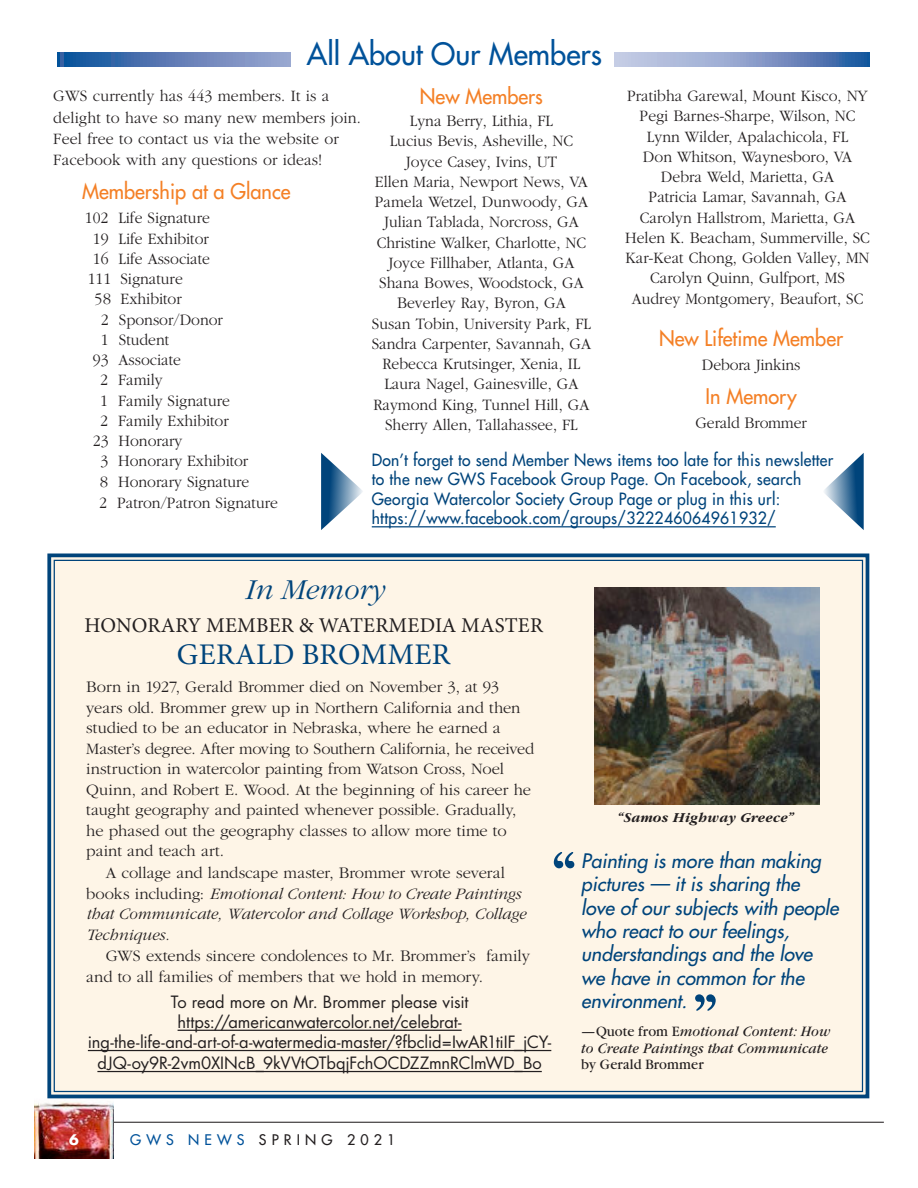
<style>
.page{position:relative;width:918px;height:1188px;background:#fff}
.page>*{position:absolute;margin:0;border:0;box-sizing:border-box;transform-origin:0 0}
.t1{font:700 60px "Garamond";color:#00447b}
.t2{font:30px "Futura";color:#01529a}
.t3{font:30px "Minion Pro";letter-spacing:.01em;color:#00447b}
.t4{font:italic 300 30px "Garamond";color:#00447b}
.t5{font:21px "Futura";color:#f48026;scale:.95 1}
.t6{font:21px "Minion Pro";letter-spacing:.01em;color:#231f20}
.t7{font:italic 19.5px/23.4px "Futura";color:#00447b}
.t8{font:300 16.5px/20.2px "Garamond";color:#231f20;scale:.95 1}
.t9{font:300 16.5px/20.5px "Garamond";color:#231f20}
.t10{font:16.5px/19.5px "Futura";letter-spacing:.02em;color:#00447b;scale:.95 1}
.t11{font:16.5px/20.5px "Futura";letter-spacing:-.005em;color:#231f20;text-align:center}
.t12{font:italic 300 16.5px/20.5px "Garamond";letter-spacing:-.005em;color:#231f20}
.t13{font:300 16.5px/21.1px "Garamond";color:#231f20;scale:.96 1}
.t14{font:italic 15px/16.5px "Garamond";letter-spacing:.005em;color:#231f20;scale:.96 1}
.t15{font:italic 700 14.25px "Garamond";letter-spacing:.01em;color:#231f20}
.t16{font:14.25px "Futura";letter-spacing:.36em;color:#231f20}
.t17{font:700 14.25px "Futura";color:#fff}
.s1{font-style:normal}
.s2{color:#01529a}
</style>
<div class="page">
<hr style="left:107px;top:1122px;width:777px;height:1px;background:#231f20">
<img style="left:34px;top:1101px;width:80px;height:58px">
<hr style="left:372px;top:526px;width:404px;height:1px;background:#00447b">
<svg style="left:57px;top:53px;width:812px;height:13px;background:#6f8cbf"></svg>
<div style="left:291px;top:46px;width:323px;height:40px;background:#fff"></div>
<svg style="left:321px;top:453px;width:42px;height:77px"></svg>
<svg style="left:824px;top:453px;width:40px;height:77px"></svg>
<div style="left:47px;top:553px;width:823px;height:546px;background:#fef5e7"></div>
<hr style="left:178px;top:1030px;width:284px;height:1px;background:#231f20">
<hr style="left:88px;top:1050px;width:463px;height:1px;background:#231f20">
<hr style="left:97px;top:1071px;width:445px;height:1px;background:#231f20">
<img style="left:594px;top:588px;width:225px;height:217px">
<p class="t2" style="left:307px;top:34px;width:297px">All About Our Members</p>
<p class="t13" style="left:53px;top:86px;width:322px">GWS currently has 443 members. It is a delight to have so many new members join.<br>Feel free to contact us via the website or Facebook with any questions or ideas!</p>
<p class="t5" style="left:82px;top:178px;width:221px">Membership at a Glance</p>
<p class="t8" style="left:85px;top:208px;width:133px">102 Life Signature</p>
<p class="t8" style="left:93px;top:228px;width:124px">19 Life Exhibitor</p>
<p class="t8" style="left:93px;top:249px;width:125px">16 Life Associate</p>
<p class="t8" style="left:88px;top:269px;width:102px">111 Signature</p>
<p class="t8" style="left:94px;top:289px;width:93px">58 Exhibitor</p>
<p class="t8" style="left:101px;top:309px;width:130px">2 Sponsor/Donor<br>1 Student</p>
<p class="t8" style="left:100px;top:350px;width:86px;text-indent:-7px">93 Associate<br>2 Family</p>
<p class="t8" style="left:100px;top:390px;width:138px">1 Family Signature</p>
<p class="t8" style="left:100px;top:411px;width:137px">2 Family Exhibitor</p>
<p class="t8" style="left:93px;top:431px;width:96px">23 Honorary</p>
<p class="t8" style="left:100px;top:451px;width:157px">3 Honorary Exhibitor</p>
<p class="t8" style="left:99px;top:471px;width:190px;line-height:21px">8 Honorary Signature<br>2 Patron/Patron Signature</p>
<p class="t5" style="left:420px;top:82px;width:131px">New Members</p>
<p class="t8" style="left:410px;top:111px;width:152px">Lyna Berry, Lithia, FL</p>
<p class="t8" style="left:390px;top:131px;width:195px">Lucius Bevis, Asheville, NC</p>
<p class="t8" style="left:406px;top:152px;width:161px">Joyce Casey, Ivins, UT</p>
<p class="t8" style="left:375px;top:172px;width:226px">Ellen Maria, Newport News, VA</p>
<p class="t8" style="left:375px;top:192px;width:226px">Pamela Wetzel, Dunwoody, GA</p>
<p class="t8" style="left:384px;top:212px;width:207px">Julian Tablada, Norcross, GA</p>
<p class="t8" style="left:377px;top:233px;width:222px">Christine Walker, Charlotte, NC</p>
<p class="t8" style="left:388px;top:253px;width:197px">Joyce Fillhaber, Atlanta, GA</p>
<p class="t8" style="left:379px;top:273px;width:217px">Shana Bowes, Woodstock, GA</p>
<p class="t8" style="left:397px;top:293px;width:179px">Beverley Ray, Byron, GA</p>
<p class="t8" style="left:372px;top:314px;width:232px">Susan Tobin, University Park, FL</p>
<p class="t8" style="left:372px;top:334px;width:233px">Sandra Carpenter, Savannah, GA</p>
<p class="t8" style="left:382px;top:354px;width:210px">Rebecca Krutsinger, Xenia, IL</p>
<p class="t8" style="left:384px;top:374px;width:206px">Laura Nagel, Gainesville, GA</p>
<p class="t8" style="left:374px;top:395px;width:229px">Raymond King, Tunnel Hill, GA</p>
<p class="t8" style="left:385px;top:415px;width:204px">Sherry Allen, Tallahassee, FL</p>
<p class="t8" style="left:627px;top:86px;width:255px">Pratibha Garewal, Mount Kisco, NY</p>
<p class="t8" style="left:640px;top:106px;width:229px">Pegi Barnes-Sharpe, Wilson, NC</p>
<p class="t8" style="left:647px;top:127px;width:213px">Lynn Wilder, Apalachicola, FL</p>
<p class="t8" style="left:643px;top:147px;width:222px">Don Whitson, Waynesboro, VA</p>
<p class="t8" style="left:661px;top:167px;width:184px">Debra Weld, Marietta, GA</p>
<p class="t8" style="left:649px;top:187px;width:210px">Patricia Lamar, Savannah, GA</p>
<p class="t8" style="left:640px;top:208px;width:228px">Carolyn Hallstrom, Marietta, GA</p>
<p class="t8" style="left:625px;top:228px;width:259px">Helen K. Beacham, Summerville, SC</p>
<p class="t8" style="left:626px;top:248px;width:258px">Kar-Keat Chong, Golden Valley, MN</p>
<p class="t8" style="left:650px;top:268px;width:206px">Carolyn Quinn, Gulfport, MS</p>
<p class="t8" style="left:632px;top:289px;width:245px">Audrey Montgomery, Beaufort, SC</p>
<p class="t5" style="left:659px;top:325px;width:195px">New Lifetime Member</p>
<p class="t8" style="left:702px;top:355px;width:105px">Debora Jinkins</p>
<p class="t5" style="left:706px;top:383px;width:97px">In Memory</p>
<p class="t8" style="left:696px;top:413px;width:119px">Gerald Brommer</p>
<p class="t10" style="left:372px;top:450px;width:487px">Don’t forget to send Member News items too late for this newsletter to the new GWS Facebook Group Page. On Facebook, search Georgia Watercolor Society Group Page or plug in this url: https://www.facebook.com/groups/322246064961932/</p>
<p class="t4" style="left:244px;top:574px;width:141px">In Memory</p>
<p class="t6" style="left:84px;top:612px;width:460px">HONORARY MEMBER &amp; WATERMEDIA MASTER</p>
<p class="t3" style="left:177px;top:634px;width:275px">GERALD BROMMER</p>
<p class="t9" style="left:86px;top:677px;width:449px">Born in 1927, Gerald Brommer died on November 3, at 93 years old. Brommer grew up in Northern California and then studied to be an educator in Nebraska, where he earned a Master’s degree. After moving to Southern California, he received instruction in watercolor painting from Watson Cross, Noel Quinn, and Robert E. Wood. At the beginning of his career he taught geography and painted whenever possible. Gradually, he phased out the geography classes to allow more time to paint and teach art.</p>
<p class="t12" style="left:86px;top:863px;width:441px;text-indent:19px"><span class="s1">A collage and landscape master, Brommer wrote several books including:</span> Emotional Content: How to Create Paintings that Communicate, Watercolor and Collage Workshop, Collage Techniques.</p>
<p class="t9" style="left:86px;top:946px;width:445px;text-indent:19px">GWS extends sincere condolences to Mr. Brommer’s family and to all families of members that we hold in memory.</p>
<p class="t11" style="left:88px;top:991px;width:465px">To read more on Mr. Brommer please visit https://americanwatercolor.net/celebrat&shy;ing-the-life-and-art-of-a-watermedia-master/?fbclid=IwAR1tiIF_jCY&shy;dJQ-oy9R-2vm0XINcB_9kVVtOTbqjFchOCDZZmnRClmWD_Bo</p>
<p class="t15" style="left:619px;top:810px;width:178px">“Samos Highway Greece”</p>
<p class="t7" style="left:581px;top:849px;width:259px">Painting is more than making pictures — it is sharing the<br>love of our subjects with people who react to our feelings, understandings and the love we have in common for the environment.</p>
<p class="t1" style="left:551px;top:838px;width:28px">“</p>
<p class="t1" style="left:719px;top:1025px;width:28px;rotate:-180deg">“</p>
<p class="t14" style="left:581px;top:1024px;width:261px"><span class="s1">—Quote from E</span>motional Content: How to Create Paintings that Communicate <span class="s1">by Gerald Brommer</span></p>
<p class="t17" style="left:69px;top:1130px;width:11px">6</p>
<p class="t16" style="left:130px;top:1131px;width:267px"><span class="s2">GWS NEWS</span> SPRING 2021</p>
</div>
